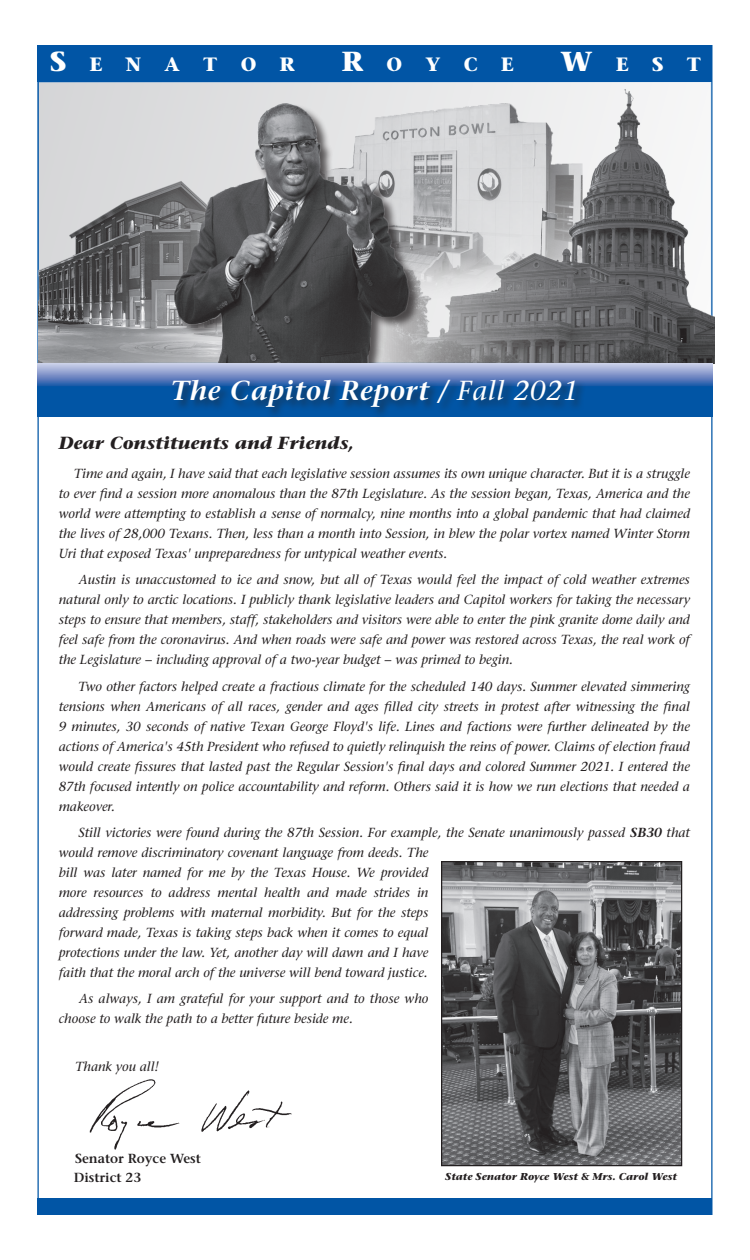
<style>
.page{position:relative;width:750px;height:1260px;background:#fff}
.page>*{position:absolute;margin:0;border:0;box-sizing:border-box;transform-origin:0 0}
.Subheading{font:italic 600 27.5px "Stone Serif Std";letter-spacing:.02em;color:#fff}
.t1{font:700 19.25px "Stone Serif Std";letter-spacing:1.21em;color:#fff}
.t2{font:italic 700 17.5px "Stone Serif Std";letter-spacing:.005em;color:#231f20}
.t3{font:italic 500 13.12px/20px "Stone Serif Std";color:#231f20;text-align:justify}
.t4{font:600 13.12px "Stone Serif Std";color:#231f20}
.Subheading-2{font:italic 700 10px "Stone Serif Std";color:#231f20}
.s1{font-size:27.5px}
.s2{font-weight:500}
.s3{font-weight:600}
</style>
<div class="page">
<img style="left:89px;top:1079px;width:203px;height:71px">
<div style="left:38px;top:1199px;width:674px;height:16px;background:#0155a5"></div>
<svg style="left:40px;top:81px;width:670px;height:283px;background:#cfd4da"></svg>
<div style="left:38px;top:45px;width:674px;height:36px;background:#0155a5"></div>
<img style="left:443px;top:863px;width:237px;height:301px">
<div style="left:441px;top:861px;width:241px;height:305px;border:1px solid #231f20"></div>
<img style="left:39px;top:139px;width:130px;height:224px">
<img style="left:424px;top:86px;width:291px;height:278px">
<img style="left:169px;top:81px;width:255px;height:283px">
<svg style="left:38px;top:364px;width:674px;height:53px;background:#517fbd"></svg>
<div style="left:172px;top:379px;width:414px;height:40px;background:#231f20;opacity:.6"></div>
<p class="t1" style="left:50px;top:53px;width:246px"><span class="s1">S</span> ENATOR</p>
<p class="t1" style="left:342px;top:53px;width:174px"><span class="s1">R</span>OYCE</p>
<p class="t1" style="left:561px;top:53px;width:104px"><span class="s1">W</span> E S</p>
<p class="t1" style="left:687px;top:53px;width:16px">T</p>
<p class="Subheading" style="left:170px;top:374px;width:409px">The Capitol Report / <span class="s2">Fall 2021</span></p>
<p class="t2" style="left:59px;top:433px;width:297px">Dear Constituents and Friends,</p>
<p class="t3" style="left:59px;top:464px;width:633px;text-indent:15px">Time and again, I have said that each legislative session assumes its own unique character. But it is a struggle to ever find a session more anomalous than the 87th Legislature. As the session began, Texas, America and the world were attempting to establish a sense of normalcy, nine months into a global pandemic that had claimed the lives of 28,000 Texans. Then, less than a month into Session, in blew the polar vortex named Winter Storm Uri that exposed Texas' unpreparedness for untypical weather events.</p>
<p class="t3" style="left:59px;top:570px;width:633px;text-indent:20px">Austin is unaccustomed to ice and snow, but all of Texas would feel the impact of cold weather extremes natural only to arctic locations. I publicly thank legislative leaders and Capitol workers for taking the necessary steps to ensure that members, staff, stakeholders and visitors were able to enter the pink granite dome daily and feel safe from the coronavirus. And when roads were safe and power was restored across Texas, the real work of the Legislature − including approval of a two-year budget − was primed to begin.</p>
<p class="t3" style="left:59px;top:676px;width:633px;text-indent:19px">Two other factors helped create a fractious climate for the scheduled 140 days. Summer elevated simmering tensions when Americans of all races, gender and ages filled city streets in protest after witnessing the final 9 minutes, 30 seconds of native Texan George Floyd's life. Lines and factions were further delineated by the actions of America's 45th President who refused to quietly relinquish the reins of power. Claims of election fraud would create fissures that lasted past the Regular Session's final days and colored Summer 2021. I entered the 87th focused intently on police accountability and reform. Others said it is how we run elections that needed a makeover.</p>
<p class="t3" style="left:59px;top:822px;width:633px;text-align:left;text-indent:20px">Still victories were found during the 87th Session. For example, the Senate unanimously passed <span class="s3">SB30</span> that would remove discriminatory covenant language from deeds. The<br>bill was later named for me by the Texas House. We provided<br>more resources to address mental health and made strides in<br>addressing problems with maternal morbidity. But for the steps<br>forward made, Texas is taking steps back when it comes to equal<br>protections under the law. Yet, another day will dawn and I have<br>faith that the moral arch of the universe will bend toward justice.</p>
<p class="t3" style="left:59px;top:989px;width:371px;text-indent:20px">As always, I am grateful for your support and to those who choose to walk the path to a better future beside me.</p>
<p class="t3" style="left:75px;top:1056px;width:85px">Thank you all!</p>
<p class="t4" style="left:75px;top:1151px;width:127px">Senator Royce West</p>
<p class="t4" style="left:74px;top:1169px;width:69px">District 23</p>
<p class="Subheading-2" style="left:445px;top:1170px;width:233px">State Senator Royce West &amp; Mrs. Carol West</p>
</div>
